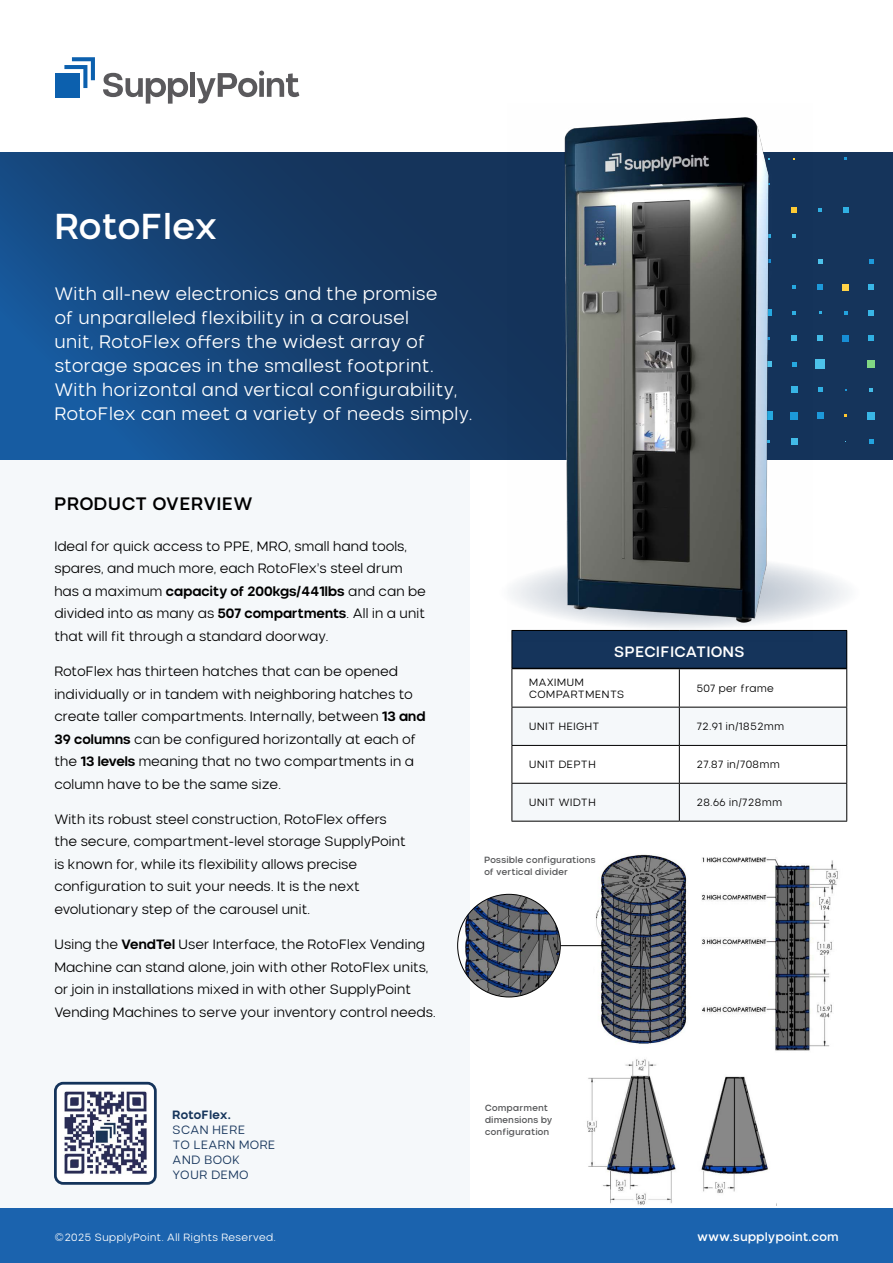
<style>
.page{position:relative;width:893px;height:1263px;background:#fff}
.page>*{position:absolute;margin:0;border:0;box-sizing:border-box;transform-origin:0 0}
.t1{font:500 36px "Nominee";letter-spacing:-.04em;color:#fff}
.t2{font:300 18px/24px "Nominee";letter-spacing:-.03em;color:#fff}
.t3{font:500 18px "Nominee";color:#000}
.t4{font:500 15px "Nominee";letter-spacing:-.02em;color:#fff}
.t5{font:300 13.5px/22.5px "Nominee";letter-spacing:-.05em;color:#000}
.t6{font:300 12px/15px "Nominee";letter-spacing:-.01em;color:#15345b}
.t7{font:500 12px "Nominee";letter-spacing:-.01em;color:#fff}
.t8{font:700 12px "Nominee";letter-spacing:-.03em;color:#15345b}
.t9{font:300 10.5px/12.6px "Nominee";color:#000}
.t10{font:300 10.5px "Nominee";letter-spacing:-.015em;color:#fff}
.t11{font:300 10.5px "Nominee";letter-spacing:-.025em;color:#000}
.t12{font:500 9px/12px "Nominee";letter-spacing:-.015em;color:#58595b}
.s1{font-weight:700}
</style>
<div class="page">
<div style="left:0;top:460px;width:469px;height:749px;background:#f5f8fa"></div>
<div style="left:0;top:1209px;width:893px;height:54px;background:#1b63ae"></div>
<svg style="left:0;top:153px;width:893px;height:307px;background:#154072"></svg>
<svg style="left:64px;top:57px;width:31px;height:31px"></svg>
<div style="left:55px;top:73px;width:24px;height:24px;background:#0c60ae"></div>
<svg style="left:103px;top:73px;width:85px;height:31px"></svg>
<div style="left:190px;top:72px;width:5px;height:25px;background:#5a595c"></div>
<svg style="left:197px;top:71px;width:102px;height:33px"></svg>
<div style="left:512px;top:630px;width:335px;height:38px;background:#15345b"></div>
<svg style="left:512px;top:708px;width:334px;height:113px"></svg>
<hr style="left:511px;top:631px;width:1px;height:37px;background:#000">
<hr style="left:679px;top:630px;width:168px;height:1px;background:#000">
<hr style="left:846px;top:631px;width:1px;height:37px;background:#000">
<hr style="left:512px;top:668px;width:167px;height:1px;background:#000">
<hr style="left:679px;top:668px;width:167px;height:1px;background:#000">
<hr style="left:511px;top:668px;width:1px;height:39px;background:#000">
<hr style="left:679px;top:669px;width:1px;height:38px;background:#000">
<hr style="left:846px;top:668px;width:1px;height:39px;background:#000">
<hr style="left:511px;top:707px;width:168px;height:1px;background:#000">
<hr style="left:511px;top:707px;width:1px;height:38px;background:#000">
<hr style="left:679px;top:707px;width:168px;height:1px;background:#000">
<hr style="left:679px;top:707px;width:1px;height:38px;background:#000">
<hr style="left:846px;top:707px;width:1px;height:38px;background:#000">
<hr style="left:511px;top:745px;width:168px;height:1px;background:#000">
<hr style="left:511px;top:746px;width:1px;height:37px;background:#000">
<hr style="left:679px;top:745px;width:168px;height:1px;background:#000">
<hr style="left:679px;top:746px;width:1px;height:37px;background:#000">
<hr style="left:846px;top:746px;width:1px;height:37px;background:#000">
<hr style="left:511px;top:783px;width:168px;height:1px;background:#000">
<hr style="left:511px;top:784px;width:1px;height:37px;background:#000">
<hr style="left:679px;top:783px;width:168px;height:1px;background:#000">
<hr style="left:679px;top:784px;width:1px;height:37px;background:#000">
<hr style="left:846px;top:784px;width:1px;height:37px;background:#000">
<hr style="left:511px;top:821px;width:168px;height:1px;background:#000">
<hr style="left:679px;top:821px;width:168px;height:1px;background:#000">
<svg style="left:843px;top:207px;width:5px;height:6px"></svg>
<svg style="left:818px;top:208px;width:4px;height:4px"></svg>
<svg style="left:869px;top:259px;width:5px;height:5px"></svg>
<svg style="left:818px;top:259px;width:4px;height:5px"></svg>
<svg style="left:868px;top:284px;width:6px;height:6px"></svg>
<div style="left:842px;top:284px;width:7px;height:6px;background:#ffd348"></div>
<svg style="left:817px;top:284px;width:6px;height:6px"></svg>
<svg style="left:868px;top:310px;width:6px;height:6px"></svg>
<svg style="left:844px;top:311px;width:3px;height:4px"></svg>
<svg style="left:868px;top:336px;width:6px;height:5px"></svg>
<svg style="left:843px;top:335px;width:6px;height:6px"></svg>
<svg style="left:817px;top:336px;width:6px;height:5px"></svg>
<div style="left:867px;top:360px;width:8px;height:8px;background:#81d783"></div>
<div style="left:815px;top:360px;width:9px;height:9px;background:#4dc2ea"></div>
<svg style="left:818px;top:387px;width:4px;height:5px"></svg>
<div style="left:867px;top:412px;width:8px;height:7px;background:#39b6e6"></div>
<div style="left:817px;top:412px;width:6px;height:7px;background:#1d99da"></div>
<svg style="left:869px;top:439px;width:5px;height:4px"></svg>
<svg style="left:496px;top:554px;width:367px;height:77px;fill:#f5f7f8"></svg>
<img style="left:507px;top:117px;width:305px;height:525px">
<div style="left:55px;top:1083px;width:100px;height:100px;background:#fff;border-radius:8px"></div>
<img style="left:64px;top:1091px;width:83px;height:83px">
<div style="left:54px;top:1082px;width:103px;height:103px;border:3px solid #15345b;border-radius:8px"></div>
<img style="left:594px;top:854px;width:93px;height:190px">
<img style="left:701px;top:857px;width:137px;height:194px">
<img style="left:458px;top:894px;width:102px;height:103px;border-radius:51px">
<hr style="left:561px;top:945px;width:46px;height:1px;background:#000">
<img style="left:587px;top:1059px;width:89px;height:146px">
<img style="left:701px;top:1076px;width:76px;height:130px">
<h1 class="t1" style="left:54px;top:205px;width:165px">RotoFlex</h1>
<p class="t2" style="left:54px;top:282px;width:420px">With all-new electronics and the promise<br>of unparalleled flexibility in a carousel<br>unit, RotoFlex offers the widest array of storage spaces in the smallest footprint.<br>With horizontal and vertical configurability, RotoFlex can meet a variety of needs simply.</p>
<h2 class="t3" style="left:54px;top:493px;width:200px">PRODUCT OVERVIEW</h2>
<p class="t5" style="left:54px;top:534px;width:374px">Ideal for quick access to PPE, MRO, small hand tools, spares, and much more, each RotoFlex’s steel drum has a maximum <span class="s1">capacity of 200kgs/441lbs</span> and can be divided into as many as <span class="s1">507 compartments</span>. All in a unit that will fit through a standard doorway.</p>
<p class="t5" style="left:54px;top:660px;width:373px">RotoFlex has thirteen hatches that can be opened individually or in tandem with neighboring hatches to create taller compartments. Internally, between <span class="s1">13 and 39 columns</span> can be configured horizontally at each of the <span class="s1">13 levels</span> meaning that no two compartments in a column have to be the same size.</p>
<p class="t5" style="left:54px;top:808px;width:354px">With its robust steel construction, RotoFlex offers the secure, compartment-level storage SupplyPoint is known for, while its flexibility allows precise configuration to suit your needs. It is the next evolutionary step of the carousel unit.</p>
<p class="t5" style="left:54px;top:933px;width:384px">Using the <span class="s1">VendTel</span> User Interface, the RotoFlex Vending Machine can stand alone, join with other RotoFlex units, or join in installations mixed in with other SupplyPoint Vending Machines to serve your inventory control needs.</p>
<p class="t8" style="left:172px;top:1108px;width:60px">RotoFlex.</p>
<p class="t6" style="left:172px;top:1122px;width:105px">SCAN HERE<br>TO LEARN MORE<br>AND BOOK<br>YOUR DEMO</p>
<p class="t4" style="left:614px;top:643px;width:132px">SPECIFICATIONS</p>
<p class="t9" style="left:529px;top:676px;width:97px">MAXIMUM<br>COMPARTMENTS</p>
<p class="t11" style="left:696px;top:682px;width:79px">507 per frame</p>
<p class="t9" style="left:529px;top:720px;width:72px">UNIT HEIGHT</p>
<p class="t9" style="left:696px;top:720px;width:90px">72.91 in/1852mm</p>
<p class="t9" style="left:529px;top:758px;width:69px">UNIT DEPTH</p>
<p class="t9" style="left:696px;top:758px;width:85px">27.87 in/708mm</p>
<p class="t9" style="left:529px;top:796px;width:68px">UNIT WIDTH</p>
<p class="t9" style="left:696px;top:796px;width:88px">28.66 in/728mm</p>
<p class="t12" style="left:484px;top:854px;width:113px">Possible configurations of vertical divider</p>
<p class="t12" style="left:485px;top:1101px;width:69px">Comparment dimensions by configuration</p>
<p class="t10" style="left:55px;top:1231px;width:223px">©2025 SupplyPoint. All Rights Reserved.</p>
<p class="t7" style="left:697px;top:1229px;width:143px">www.supplypoint.com</p>
</div>
